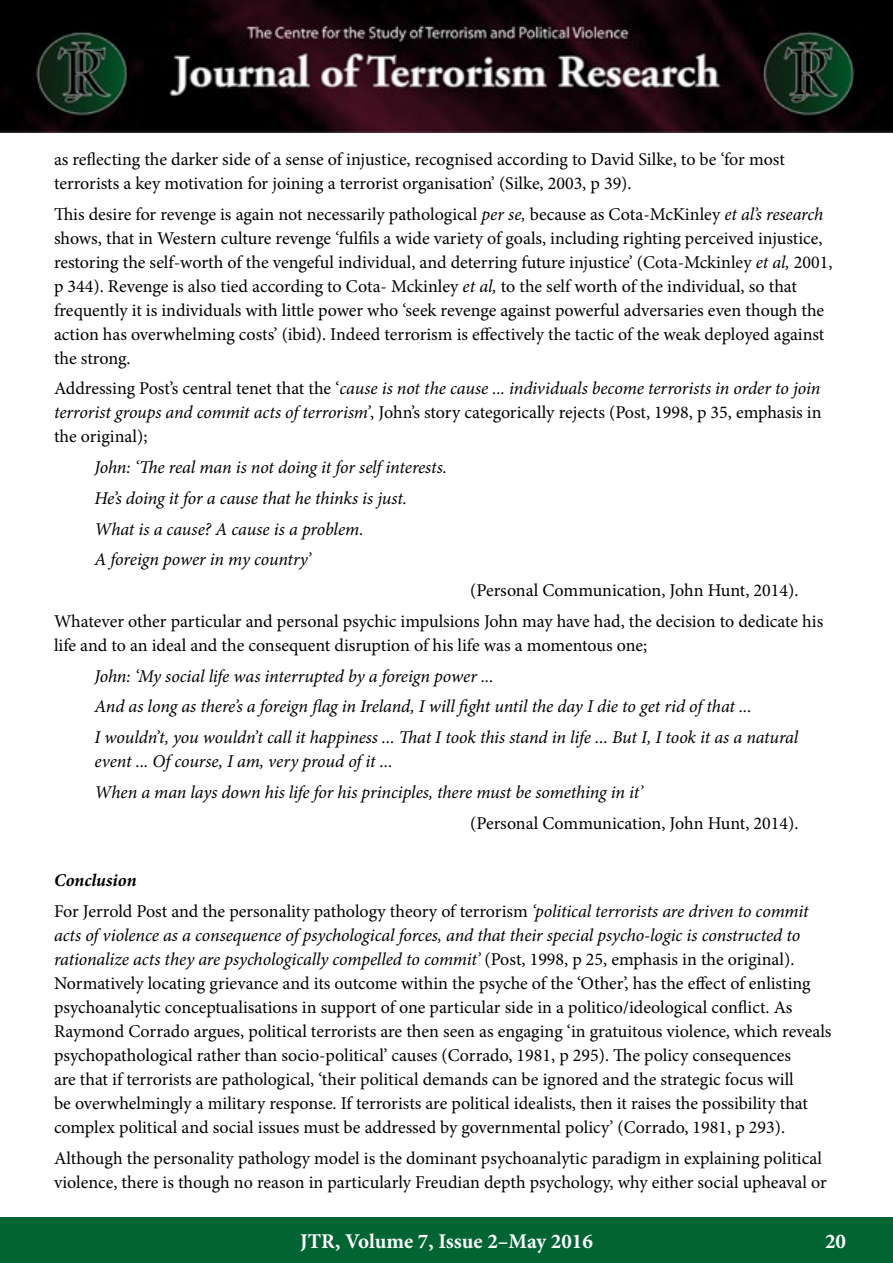
<style>
.page{position:relative;width:893px;height:1263px;background:#fff}
.page>*{position:absolute;margin:0;border:0;box-sizing:border-box;transform-origin:0 0}
.t1{font:700 21px "Minion Pro";color:#fff}
.t2{font:18px/24px "Minion Pro";color:#000}
.t3{font:italic 18px/30.8px "Minion Pro";letter-spacing:-.01em;color:#000}
.s1{font-style:italic}
.s2{font-weight:700;font-style:italic}
</style>
<div class="page">
<div style="left:0;top:1217px;width:893px;height:46px;background:#006533"></div>
<img style="left:0;top:0;width:893px;height:133px">
<p class="t2" style="left:54px;top:147px;width:732px">as reflecting the darker side of a sense of injustice, recognised according to David Silke, to be ‘for most terrorists a key motivation for joining a terrorist organisation’ (Silke, 2003, p 39).</p>
<p class="t2" style="left:54px;top:202px;width:780px">This desire for revenge is again not necessarily pathological <span class="s1">per se,</span> because as Cota-McKinley <span class="s1">et al’s research </span>shows, that in Western culture revenge ‘fulfils a wide variety of goals, including righting perceived injustice, restoring the self-worth of the vengeful individual, and deterring future injustice’ (Cota-Mckinley <span class="s1">et al,</span> 2001, p 344). Revenge is also tied according to Cota- Mckinley <span class="s1">et al,</span> to the self worth of the individual, so that frequently it is individuals with little power who ‘seek revenge against powerful adversaries even though the action has overwhelming costs’ (ibid). Indeed terrorism is effectively the tactic of the weak deployed against the strong.</p>
<p class="t2" style="left:54px;top:377px;width:769px;text-align:justify">Addressing Post’s central tenet that the ‘<span class="s1">cause is not the cause ... individuals become terrorists in order to join terrorist groups and commit acts of terrorism’</span>, John’s story categorically rejects (Post, 1998, p 35, emphasis in the original);</p>
<p class="t3" style="left:94px;top:452px;width:354px">John: ‘The real man is not doing it for self interests.<br>He’s doing it for a cause that he thinks is just.<br>What is a cause? A cause is a problem.<br>A foreign power in my country’</p>
<p class="t2" style="left:54px;top:575px;width:771px;line-height:30.8px;text-indent:416px">(Personal Communication, John Hunt, 2014).<br>Whatever other particular and personal psychic impulsions John may have had, the decision to dedicate his</p>
<p class="t2" style="left:54px;top:633px;width:595px">life and to an ideal and the consequent disruption of his life was a momentous one;</p>
<p class="t3" style="left:94px;top:660px;width:705px">John: ‘My social life was interrupted by a foreign power ...<br>And as long as there’s a foreign flag in Ireland, I will fight until the day I die to get rid of that ...<br>I wouldn’t, you wouldn’t call it happiness ... That I took this stand in life ... But I, I took it as a natural</p>
<p class="t3" style="left:94px;top:746px;width:550px">event ... Of course, I am, very proud of it ...<br>When a man lays down his life for his principles, there must be something in it’</p>
<p class="t2" style="left:470px;top:811px;width:330px">(Personal Communication, John Hunt, 2014).</p>
<p class="t2" style="left:54px;top:865px;width:756px;line-height:30.8px"><span class="s2">Conclusion<br></span>For Jerrold Post and the personality pathology theory of terrorism <span class="s1">‘political terrorists are driven to commit</span></p>
<p class="t2" style="left:54px;top:923px;width:779px"><span class="s1">acts of violence as a consequence of psychological forces, and that their special psycho-logic is constructed to rationalize acts they are psychologically compelled to commit’</span> (Post, 1998, p 25, emphasis in the original).<br>Normatively locating grievance and its outcome within the psyche of the ‘Other’, has the effect of enlisting psychoanalytic conceptualisations in support of one particular side in a politico/ideological conflict. As Raymond Corrado argues, political terrorists are then seen as engaging ‘in gratuitous violence, which reveals psychopathological rather than socio-political’ causes (Corrado, 1981, p 295). The policy consequences<br>are that if terrorists are pathological, ‘their political demands can be ignored and the strategic focus will<br>be overwhelmingly a military response. If terrorists are political idealists, then it raises the possibility that complex political and social issues must be addressed by governmental policy’ (Corrado, 1981, p 293).</p>
<p class="t2" style="left:54px;top:1146px;width:774px">Although the personality pathology model is the dominant psychoanalytic paradigm in explaining political violence, there is though no reason in particularly Freudian depth psychology, why either social upheaval or</p>
<p class="t1" style="left:300px;top:1226px;width:294px">JTR, Volume 7, Issue 2–May 2016</p>
<p class="t1" style="left:825px;top:1226px;width:22px">20</p>
</div>
